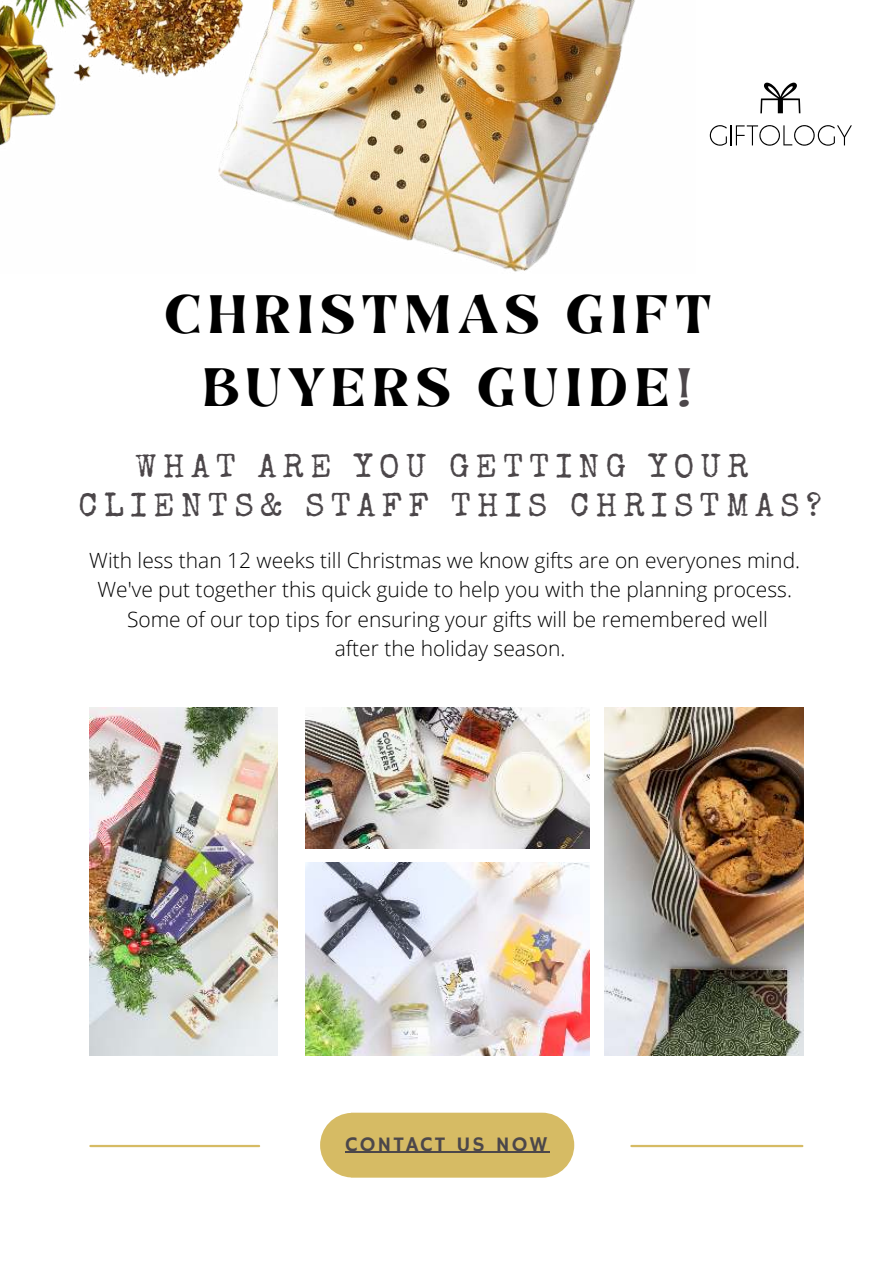
<style>
.page{position:relative;width:893px;height:1264px;background:#fff}
.page>*{position:absolute;margin:0;border:0;box-sizing:border-box;transform-origin:0 0}
.t1{font:43.5px/73.1px "Brasika Display";letter-spacing:.195em;color:#000;text-align:center}
.t2{font:33px/39.3px "Special Elite";letter-spacing:.195em;color:#4c474a;text-align:center}
.t3{font:300 21px/29.2px "Open Sans";color:#000;text-align:center}
.t4{font:21px "Hammersmith One";letter-spacing:.1em;color:#4c474a}
.s1{color:#4c474a}
</style>
<div class="page">
<img style="left:89px;top:707px;width:188px;height:348px">
<img style="left:604px;top:707px;width:199px;height:348px">
<img style="left:305px;top:707px;width:284px;height:141px">
<img style="left:305px;top:862px;width:284px;height:193px">
<div style="left:320px;top:1112px;width:254px;height:65px;background:#d6bb64;border-radius:32px"></div>
<hr style="left:90px;top:1144px;width:169px;height:3px;background:#d6bb64">
<hr style="left:631px;top:1144px;width:171px;height:3px;background:#d6bb64">
<img style="left:0;top:0;width:635px;height:272px">
<svg style="left:709px;top:125px;width:142px;height:21px"></svg>
<svg style="left:760px;top:82px;width:40px;height:31px"></svg>
<hr style="left:345px;top:1151px;width:204px;height:1px;background:#4c474a">
<h1 class="t1" style="left:165px;top:280px;width:547px">CHRISTMAS GIFT<br>BUYERS GUIDE<span class="s1">!</span></h1>
<h2 class="t2" style="left:79px;top:447px;width:744px">WHAT ARE YOU GETTING YOUR<br>CLIENTS&amp; STAFF THIS CHRISTMAS?</h2>
<p class="t3" style="left:89px;top:545px;width:712px">With less than 12 weeks till Christmas we know gifts are on everyones mind.<br>We've put together this quick guide to help you with the planning process.<br>Some of our top tips for ensuring your gifts will be remembered well<br>after the holiday season.</p>
<p class="t4" style="left:345px;top:1131px;width:203px">CONTACT US NOW</p>
</div>
